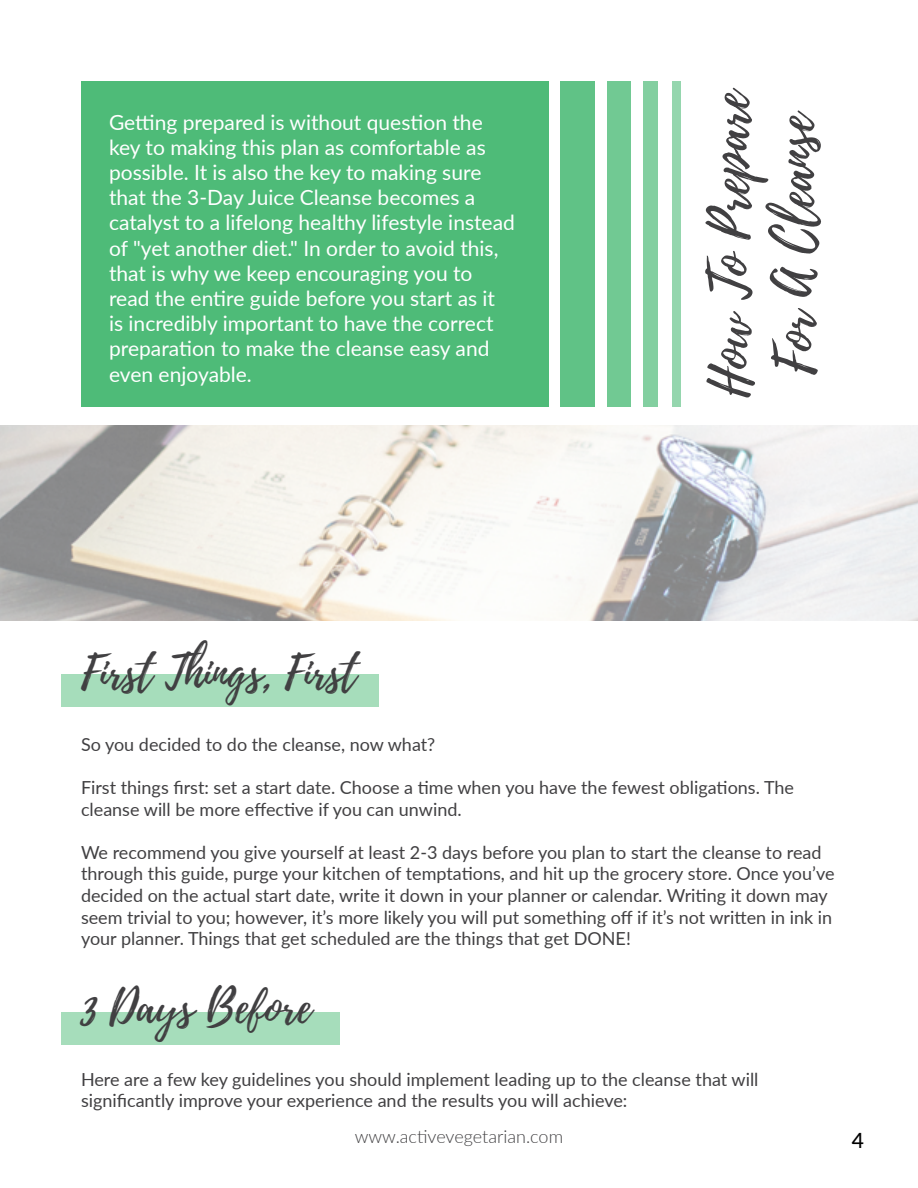
<style>
.page{position:relative;width:918px;height:1188px;background:#fff}
.page>*{position:absolute;margin:0;border:0;box-sizing:border-box;transform-origin:0 0}
.t1{font:54px/64.8px "Playlist Script";color:#414042;text-align:center}
.t2{font:45px "Playlist Script";color:#414042}
.t3{font:21px/25.2px "Lato";color:#fff}
.t4{font:500 21px "Lato";color:#000}
.t5{font:18px/21.6px "Lato";color:#414042}
.t6{font:300 18px "Lato";color:#414042}
</style>
<div class="page">
<div style="left:62px;top:674px;width:317px;height:32px;background:#a6ddbb"></div>
<div style="left:62px;top:1013px;width:278px;height:32px;background:#a6ddbb"></div>
<div style="left:81px;top:81px;width:468px;height:325px;background:#4ebb78"></div>
<div style="left:561px;top:81px;width:34px;height:325px;background:#60c286"></div>
<div style="left:608px;top:81px;width:23px;height:325px;background:#71c993"></div>
<div style="left:644px;top:81px;width:14px;height:325px;background:#83cfa0"></div>
<div style="left:672px;top:81px;width:8px;height:325px;background:#95d6ae"></div>
<img style="left:0;top:426px;width:918px;height:194px">
<p class="t3" style="left:109px;top:109px;width:407px">Getting prepared is without question the key to making this plan as comfortable as possible. It is also the key to making sure that the 3-Day Juice Cleanse becomes a catalyst to a lifelong healthy lifestyle instead of "yet another diet." In order to avoid this, that is why we keep encouraging you to read the entire guide before you start as it<br>is incredibly important to have the correct preparation to make the cleanse easy and even enjoyable.</p>
<h1 class="t1" style="left:699px;top:398px;width:312px;rotate:-90deg">How To Prepare<br>For A Cleanse</h1>
<h2 class="t2" style="left:81px;top:640px;width:277px">First Things, First</h2>
<p class="t5" style="left:81px;top:733px;width:356px">So you decided to do the cleanse, now what?</p>
<p class="t5" style="left:81px;top:776px;width:715px">First things first: set a start date. Choose a time when you have the fewest obligations. The cleanse will be more effective if you can unwind.</p>
<p class="t5" style="left:81px;top:841px;width:755px">We recommend you give yourself at least 2-3 days before you plan to start the cleanse to read through this guide, purge your kitchen of temptations, and hit up the grocery store. Once you’ve decided on the actual start date, write it down in your planner or calendar. Writing it down may seem trivial to you; however, it’s more likely you will put something off if it’s not written in ink in your planner. Things that get scheduled are the things that get DONE!</p>
<h2 class="t2" style="left:81px;top:975px;width:232px">3 Days Before</h2>
<p class="t5" style="left:81px;top:1068px;width:679px">Here are a few key guidelines you should implement leading up to the cleanse that will significantly improve your experience and the results you will achieve:</p>
<p class="t6" style="left:355px;top:1124px;width:210px">www.activevegetarian.com</p>
<p class="t4" style="left:852px;top:1125px;width:14px">4</p>
</div>
